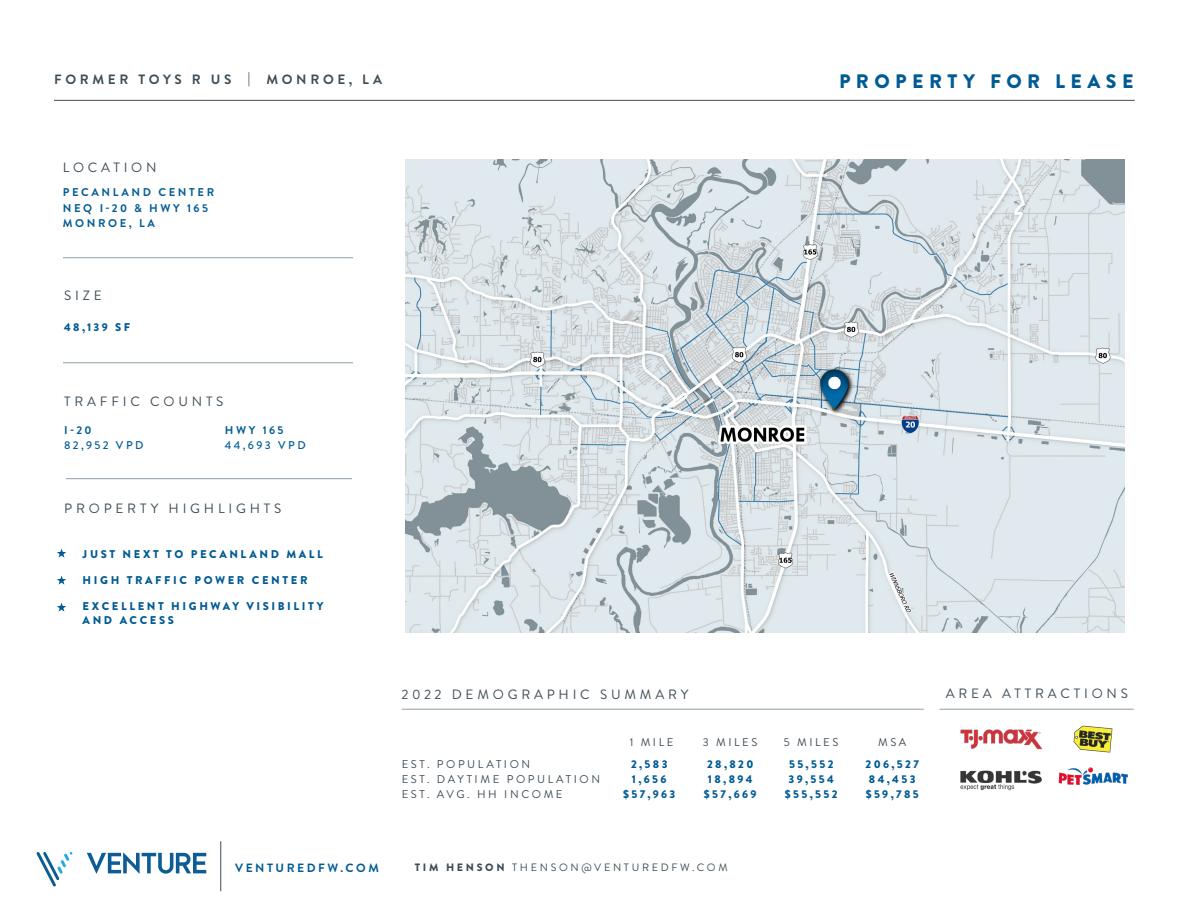
<style>
.page{position:relative;width:1188px;height:918px;background:#fff}
.page>*{position:absolute;margin:0;border:0;box-sizing:border-box;transform-origin:0 0}
.t1{font:900 19.5px "Brandon Grotesque";letter-spacing:.28em;color:#005b94}
.t2{font:13.5px "Brandon Grotesque";letter-spacing:.28em;color:#3f4d57}
.t3{font:700 13.5px "Brandon Grotesque";letter-spacing:.27em;color:#3f4d57}
.t4{font:700 12px "Brandon Grotesque";letter-spacing:.21em;color:#005b94}
.t5{font:900 11.25px/13.5px "Brandon Grotesque";letter-spacing:.23em;color:#005b94}
.t6{font:11.25px "Brandon Grotesque";letter-spacing:.23em;color:#3f4d57}
.t7{font:700 11.25px "Brandon Grotesque";letter-spacing:.23em;color:#005b94}
.t8{font:500 11.25px "Brandon Grotesque";letter-spacing:.21em;color:#005b94}
.t9{font:10.65px "Brandon Grotesque";letter-spacing:.25em;color:#3f4d57}
.s1{font-weight:900}
</style>
<div class="page">
<svg style="left:37px;top:852px;width:36px;height:34px"></svg>
<svg style="left:87px;top:852px;width:119px;height:22px"></svg>
<hr style="left:220px;top:841px;width:1px;height:50px;background:#3f4d57">
<hr style="left:54px;top:100px;width:1081px;height:1px;background:#3f4d57">
<img style="left:405px;top:159px;width:719px;height:473px">
<hr style="left:63px;top:257px;width:290px;height:1px;background:#8f9fa8">
<hr style="left:63px;top:362px;width:290px;height:1px;background:#8f9fa8">
<hr style="left:402px;top:709px;width:522px;height:1px;background:#8f9fa8">
<img style="left:815px;top:361px;width:41px;height:55px">
<img style="left:960px;top:729px;width:83px;height:21px">
<img style="left:960px;top:770px;width:82px;height:21px">
<svg style="left:57px;top:549px;width:9px;height:9px"></svg>
<svg style="left:57px;top:576px;width:9px;height:9px"></svg>
<svg style="left:57px;top:603px;width:9px;height:9px"></svg>
<hr style="left:66px;top:478px;width:286px;height:1px;background:#8f9fa8">
<img style="left:1073px;top:725px;width:40px;height:28px">
<img style="left:1058px;top:767px;width:70px;height:18px">
<hr style="left:940px;top:709px;width:194px;height:1px;background:#8f9fa8">
<p class="t3" style="left:54px;top:70px;width:330px">FORMER TOYS R US | MONROE, LA</p>
<p class="t1" style="left:839px;top:67px;width:296px">PROPERTY FOR LEASE</p>
<p class="t2" style="left:63px;top:158px;width:95px">LOCATION</p>
<p class="t7" style="left:63px;top:185px;width:153px">PECANLAND CENTER</p>
<p class="t7" style="left:63px;top:200px;width:147px">NEQ I-20 &amp; HWY 165</p>
<p class="t7" style="left:63px;top:215px;width:94px">MONROE, LA</p>
<p class="t2" style="left:64px;top:286px;width:39px">SIZE</p>
<p class="t5" style="left:64px;top:320px;width:67px">48,139 SF</p>
<p class="t2" style="left:64px;top:392px;width:161px">TRAFFIC COUNTS</p>
<p class="t7" style="left:64px;top:422px;width:29px">I-20</p>
<p class="t7" style="left:225px;top:422px;width:60px">HWY 165</p>
<p class="t8" style="left:64px;top:438px;width:81px">82,952 VPD</p>
<p class="t8" style="left:225px;top:438px;width:82px">44,693 VPD</p>
<p class="t2" style="left:64px;top:499px;width:218px">PROPERTY HIGHLIGHTS</p>
<p class="t5" style="left:83px;top:547px;width:242px">JUST NEXT TO PECANLAND MALL</p>
<p class="t5" style="left:83px;top:574px;width:226px">HIGH TRAFFIC POWER CENTER</p>
<p class="t5" style="left:83px;top:600px;width:242px">EXCELLENT HIGHWAY VISIBILITY<br>AND ACCESS</p>
<p class="t2" style="left:402px;top:685px;width:288px">2022 DEMOGRAPHIC SUMMARY</p>
<p class="t6" style="left:630px;top:734px;width:45px">1 MILE</p>
<p class="t6" style="left:703px;top:734px;width:56px">3 MILES</p>
<p class="t6" style="left:784px;top:734px;width:56px">5 MILES</p>
<p class="t6" style="left:878px;top:734px;width:30px">MSA</p>
<p class="t6" style="left:402px;top:756px;width:130px">EST. POPULATION</p>
<p class="t5" style="left:631px;top:757px;width:38px">2,583</p>
<p class="t5" style="left:707px;top:757px;width:48px">28,820</p>
<p class="t5" style="left:789px;top:757px;width:46px">55,552</p>
<p class="t5" style="left:866px;top:757px;width:55px">206,527</p>
<p class="t6" style="left:402px;top:771px;width:200px">EST. DAYTIME POPULATION</p>
<p class="t5" style="left:632px;top:772px;width:36px">1,656</p>
<p class="t5" style="left:708px;top:772px;width:46px">18,894</p>
<p class="t5" style="left:789px;top:772px;width:47px">39,554</p>
<p class="t5" style="left:869px;top:772px;width:48px">84,453</p>
<p class="t6" style="left:402px;top:786px;width:162px">EST. AVG. HH INCOME</p>
<p class="t5" style="left:623px;top:787px;width:54px">$57,963</p>
<p class="t5" style="left:704px;top:787px;width:54px">$57,669</p>
<p class="t5" style="left:785px;top:787px;width:54px">$55,552</p>
<p class="t5" style="left:866px;top:787px;width:55px">$59,785</p>
<p class="t4" style="left:235px;top:860px;width:145px">VENTUREDFW.COM</p>
<p class="t9" style="left:415px;top:860px;width:314px"><span class="s1">TIM HENSON</span> THENSON@VENTUREDFW.COM</p>
<p class="t2" style="left:946px;top:684px;width:184px">AREA ATTRACTIONS</p>
</div>
